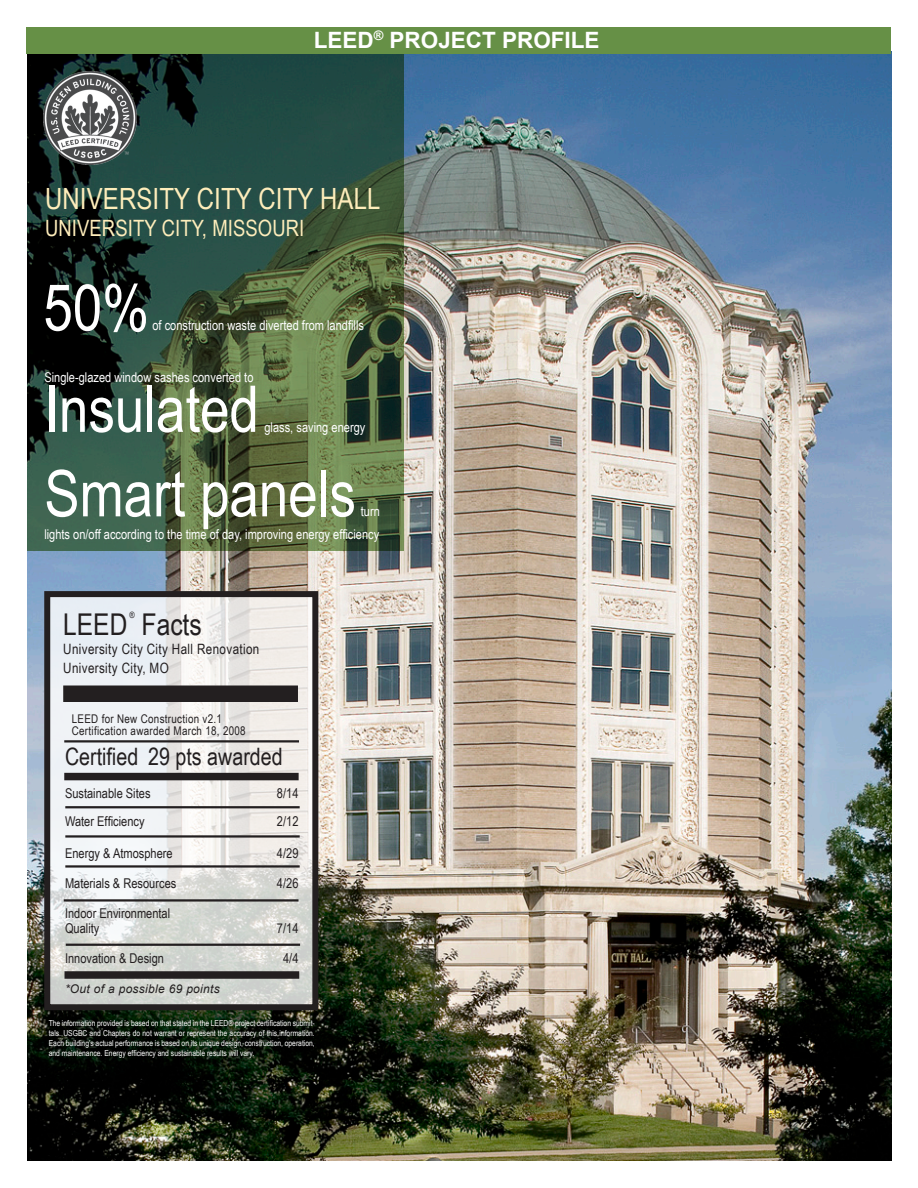
<style>
.page{position:relative;width:918px;height:1188px;background:#fff}
.page>*{position:absolute;margin:0;border:0;box-sizing:border-box;transform-origin:0 0}
.t1{font:64.5px "Arial Narrow";color:#fff}
.t2{font:30px "Arial Narrow";color:#231f20}
.t3{font:29.25px "Arial Narrow";letter-spacing:.005em;color:#feedbb}
.t4{font:24px "Arial Narrow";color:#231f20}
.t5{font:22.5px "Arial Narrow";letter-spacing:.005em;color:#feedbb}
.t6{font:700 22.5px "Arial";color:#fff}
.t7{font:14.25px/18.8px "Arial Narrow";letter-spacing:.025em;color:#231f20}
.t8{font:13.5px/22.5px "Arial Narrow";color:#fff;text-align:right}
.t9{font:13.5px "Arial Narrow";color:#231f20}
.t10{font:12px "Arial Narrow";letter-spacing:.025em;color:#231f20}
.t11{font:italic 12px "Arial";letter-spacing:.025em;color:#231f20}
.t12{font:8.7px "Arial Narrow";color:#231f20}
.t13{font:8.25px/9.9px "Arial Narrow";color:#fff;text-align:justify}
</style>
<div class="page">
<img style="left:28px;top:54px;width:863px;height:1107px">
<svg style="left:27px;top:54px;width:377px;height:496px;background:#354f3a"></svg>
<div style="left:27px;top:27px;width:864px;height:27px;background:#669046"></div>
<img style="left:43px;top:71px;width:94px;height:94px">
<svg style="left:51px;top:598px;width:260px;height:405px"></svg>
<div style="left:44px;top:591px;width:274px;height:419px;border:6px solid #231f20"></div>
<div style="left:63px;top:686px;width:235px;height:16px;background:#231f20"></div>
<hr style="left:64px;top:740px;width:235px;height:2px;background:#231f20">
<div style="left:64px;top:773px;width:235px;height:7px;background:#231f20"></div>
<hr style="left:65px;top:835px;width:235px;height:3px;background:#231f20">
<hr style="left:65px;top:865px;width:235px;height:3px;background:#231f20">
<hr style="left:64px;top:899px;width:234px;height:3px;background:#231f20">
<hr style="left:66px;top:944px;width:234px;height:2px;background:#231f20">
<div style="left:64px;top:971px;width:235px;height:8px;background:#231f20"></div>
<hr style="left:65px;top:806px;width:235px;height:2px;background:#231f20">
<p class="t6" style="left:314px;top:25px;width:287px">LEED<sup>®</sup> PROJECT PROFILE</p>
<p class="t3" style="left:45px;top:178px;width:337px">UNIVERSITY CITY CITY HALL</p>
<p class="t5" style="left:45px;top:212px;width:261px">UNIVERSITY CITY, MISSOURI</p>
<p class="t1" style="left:44px;top:260px;width:107px">50%</p>
<p class="t8" style="left:152px;top:314px;width:213px">of construction waste diverted from landfills</p>
<p class="t8" style="left:44px;top:366px;width:211px">Single-glazed window sashes converted to</p>
<p class="t1" style="left:44px;top:362px;width:216px">Insulated</p>
<p class="t8" style="left:264px;top:415px;width:102px">glass, saving energy</p>
<p class="t1" style="left:44px;top:446px;width:313px">Smart panels</p>
<p class="t8" style="left:44px;top:500px;width:337px">turn<br>lights on/off according to the time of day, improving energy efficiency</p>
<p class="t2" style="left:63px;top:603px;width:66px">LEED</p>
<p class="t12" style="left:130px;top:609px;width:7px">®</p>
<p class="t2" style="left:142px;top:603px;width:62px">Facts</p>
<p class="t7" style="left:63px;top:639px;width:198px">University City City Hall Renovation<br>University City, MO</p>
<p class="t10" style="left:72px;top:710px;width:152px">LEED for New Construction v2.1</p>
<p class="t10" style="left:72px;top:722px;width:176px">Certification awarded March 18, 2008</p>
<p class="t4" style="left:65px;top:739px;width:219px">Certified 29 pts awarded</p>
<p class="t9" style="left:65px;top:783px;width:87px">Sustainable Sites</p>
<p class="t9" style="left:277px;top:783px;width:23px">8/14</p>
<p class="t9" style="left:65px;top:812px;width:81px">Water Efficiency</p>
<p class="t9" style="left:277px;top:812px;width:23px">2/12</p>
<p class="t9" style="left:65px;top:843px;width:109px">Energy &amp; Atmosphere</p>
<p class="t9" style="left:277px;top:843px;width:23px">4/29</p>
<p class="t9" style="left:65px;top:873px;width:113px">Materials &amp; Resources</p>
<p class="t9" style="left:277px;top:873px;width:23px">4/26</p>
<p class="t9" style="left:65px;top:903px;width:107px">Indoor Environmental</p>
<p class="t9" style="left:65px;top:918px;width:36px">Quality</p>
<p class="t9" style="left:277px;top:918px;width:23px">7/14</p>
<p class="t9" style="left:65px;top:948px;width:101px">Innovation &amp; Design</p>
<p class="t9" style="left:283px;top:948px;width:17px">4/4</p>
<p class="t11" style="left:65px;top:981px;width:156px">*Out of a possible 69 points</p>
<p class="t13" style="left:49px;top:1018px;width:268px">The information provided is based on that stated in the LEED® project certification submit&shy;tals. USGBC and Chapters do not warrant or represent the accuracy of this information.<br>Each building’s actual performance is based on its unique design, construction, operation, and maintenance. Energy efficiency and sustainable results will vary.</p>
</div>
